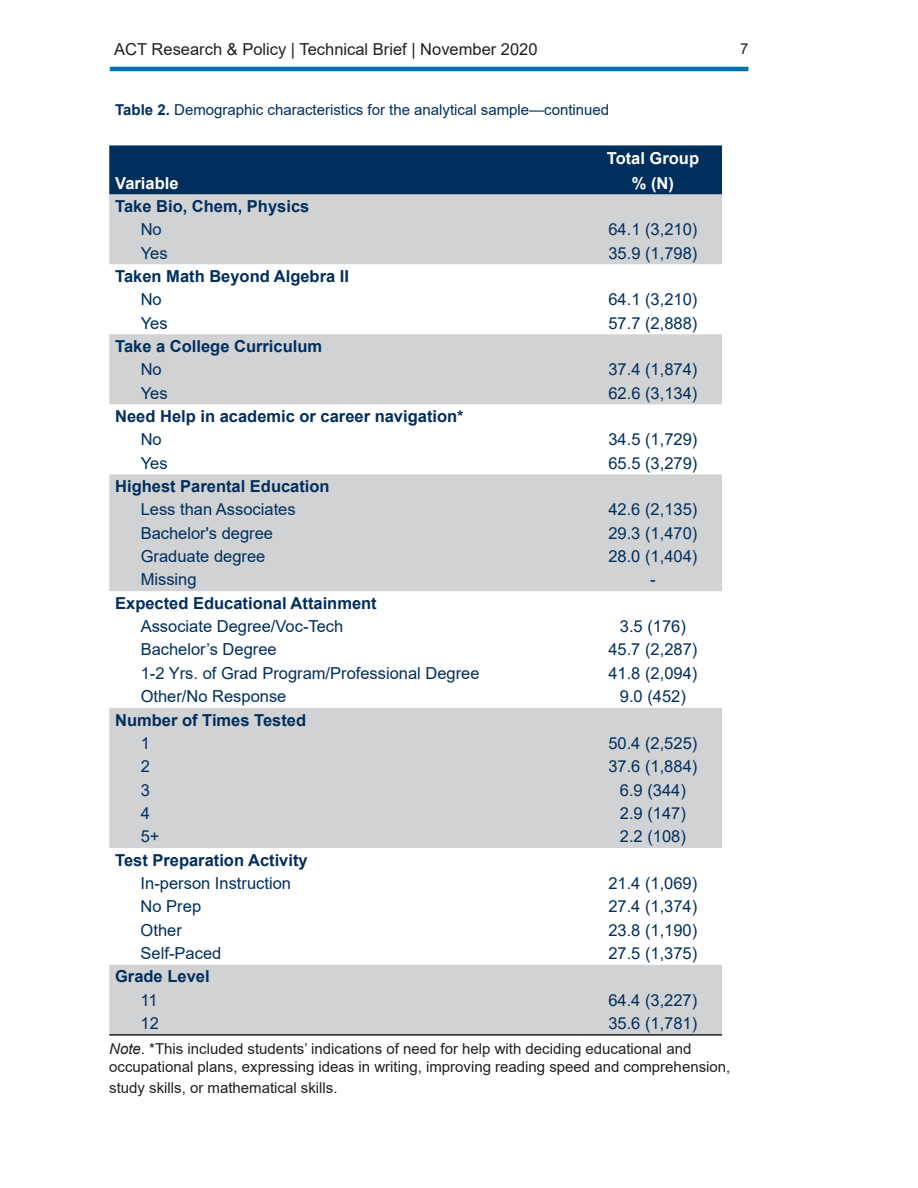
<style>
.page{position:relative;width:918px;height:1188px;background:#fff}
.page>*{position:absolute;margin:0;border:0;box-sizing:border-box;transform-origin:0 0}
.t1{font:16.5px "Arial";color:#002e5d}
.t2{font:700 16.5px "Arial";color:#002e5d}
.t3{font:16.5px "Arial";color:#231f20}
.t4{font:700 16.5px/24.8px "Arial";color:#fff;text-align:center}
.t5{font:15px/18px "Arial";color:#231f20}
.t6{font:15px "Arial";color:#002e5d}
.s1{font-weight:700}
.s2{font-style:italic}
</style>
<div class="page">
<div style="left:109px;top:145px;width:613px;height:50px;background:#002e5d"></div>
<svg style="left:109px;top:195px;width:613px;height:839px;fill:#d1d2d4"></svg>
<hr style="left:109px;top:1034px;width:475px;height:2px;background:#231f20">
<hr style="left:584px;top:1034px;width:138px;height:2px;background:#231f20">
<hr style="left:110px;top:67px;width:638px;height:4px;background:#0072b2">
<p class="t3" style="left:114px;top:37px;width:425px">ACT Research &amp; Policy | Technical Brief | November 2020</p>
<p class="t5" style="left:740px;top:39px;width:10px">7</p>
<p class="t6" style="left:115px;top:99px;width:496px"><span class="s1">Table 2.</span> Demographic characteristics for the analytical sample—continued</p>
<p class="t4" style="left:115px;top:171px;width:65px">Variable</p>
<p class="t4" style="left:607px;top:146px;width:94px">Total Group % (N)</p>
<p class="t2" style="left:115px;top:194px;width:196px">Take Bio, Chem, Physics</p>
<p class="t1" style="left:141px;top:218px;width:23px">No</p>
<p class="t1" style="left:608px;top:218px;width:90px">64.1 (3,210)</p>
<p class="t1" style="left:141px;top:241px;width:28px">Yes</p>
<p class="t1" style="left:608px;top:241px;width:90px">35.9 (1,798)</p>
<p class="t2" style="left:115px;top:265px;width:235px">Taken Math Beyond Algebra II</p>
<p class="t1" style="left:141px;top:288px;width:23px">No</p>
<p class="t1" style="left:608px;top:288px;width:90px">64.1 (3,210)</p>
<p class="t1" style="left:141px;top:311px;width:28px">Yes</p>
<p class="t1" style="left:608px;top:311px;width:90px">57.7 (2,888)</p>
<p class="t2" style="left:115px;top:335px;width:208px">Take a College Curriculum</p>
<p class="t1" style="left:141px;top:358px;width:23px">No</p>
<p class="t1" style="left:608px;top:358px;width:90px">37.4 (1,874)</p>
<p class="t1" style="left:141px;top:382px;width:28px">Yes</p>
<p class="t1" style="left:608px;top:382px;width:90px">62.6 (3,134)</p>
<p class="t2" style="left:115px;top:405px;width:350px">Need Help in academic or career navigation*</p>
<p class="t1" style="left:141px;top:428px;width:23px">No</p>
<p class="t1" style="left:608px;top:428px;width:90px">34.5 (1,729)</p>
<p class="t1" style="left:141px;top:452px;width:28px">Yes</p>
<p class="t1" style="left:608px;top:452px;width:90px">65.5 (3,279)</p>
<p class="t2" style="left:115px;top:475px;width:216px">Highest Parental Education</p>
<p class="t1" style="left:141px;top:498px;width:157px">Less than Associates</p>
<p class="t1" style="left:608px;top:498px;width:90px">42.6 (2,135)</p>
<p class="t1" style="left:141px;top:522px;width:134px">Bachelor's degree</p>
<p class="t1" style="left:608px;top:522px;width:90px">29.3 (1,470)</p>
<p class="t1" style="left:141px;top:545px;width:126px">Graduate degree</p>
<p class="t1" style="left:608px;top:545px;width:90px">28.0 (1,404)</p>
<p class="t1" style="left:141px;top:568px;width:57px">Missing</p>
<p class="t1" style="left:650px;top:568px;width:7px">-</p>
<p class="t2" style="left:115px;top:591px;width:263px">Expected Educational Attainment</p>
<p class="t1" style="left:141px;top:615px;width:204px">Associate Degree/Voc-Tech</p>
<p class="t1" style="left:620px;top:615px;width:68px">3.5 (176)</p>
<p class="t1" style="left:141px;top:638px;width:138px">Bachelor’s Degree</p>
<p class="t1" style="left:608px;top:638px;width:90px">45.7 (2,287)</p>
<p class="t1" style="left:141px;top:662px;width:340px">1-2 Yrs. of Grad Program/Professional Degree</p>
<p class="t1" style="left:608px;top:662px;width:90px">41.8 (2,094)</p>
<p class="t1" style="left:141px;top:685px;width:147px">Other/No Response</p>
<p class="t1" style="left:620px;top:685px;width:68px">9.0 (452)</p>
<p class="t2" style="left:115px;top:708px;width:193px">Number of Times Tested</p>
<p class="t1" style="left:141px;top:732px;width:11px">1</p>
<p class="t1" style="left:608px;top:732px;width:90px">50.4 (2,525)</p>
<p class="t1" style="left:141px;top:755px;width:11px">2</p>
<p class="t1" style="left:608px;top:755px;width:90px">37.6 (1,884)</p>
<p class="t1" style="left:141px;top:778px;width:11px">3</p>
<p class="t1" style="left:620px;top:778px;width:68px">6.9 (344)</p>
<p class="t1" style="left:141px;top:802px;width:11px">4</p>
<p class="t1" style="left:620px;top:802px;width:68px">2.9 (147)</p>
<p class="t1" style="left:141px;top:825px;width:20px">5+</p>
<p class="t1" style="left:620px;top:825px;width:68px">2.2 (108)</p>
<p class="t2" style="left:115px;top:848px;width:194px">Test Preparation Activity</p>
<p class="t1" style="left:141px;top:872px;width:152px">In-person Instruction</p>
<p class="t1" style="left:608px;top:872px;width:90px">21.4 (1,069)</p>
<p class="t1" style="left:141px;top:895px;width:62px">No Prep</p>
<p class="t1" style="left:608px;top:895px;width:90px">27.4 (1,374)</p>
<p class="t1" style="left:141px;top:918px;width:43px">Other</p>
<p class="t1" style="left:608px;top:918px;width:90px">23.8 (1,190)</p>
<p class="t1" style="left:141px;top:942px;width:82px">Self-Paced</p>
<p class="t1" style="left:608px;top:942px;width:90px">27.5 (1,375)</p>
<p class="t2" style="left:115px;top:965px;width:96px">Grade Level</p>
<p class="t1" style="left:141px;top:989px;width:19px">11</p>
<p class="t1" style="left:608px;top:989px;width:90px">64.4 (3,227)</p>
<p class="t1" style="left:141px;top:1012px;width:20px">12</p>
<p class="t1" style="left:608px;top:1012px;width:90px">35.6 (1,781)</p>
<p class="t5" style="left:109px;top:1040px;width:623px"><span class="s2">Note</span>. *This included students’ indications of need for help with deciding educational and occupational plans, expressing ideas in writing, improving reading speed and comprehension,</p>
<p class="t5" style="left:109px;top:1079px;width:230px">study skills, or mathematical skills.</p>
</div>
